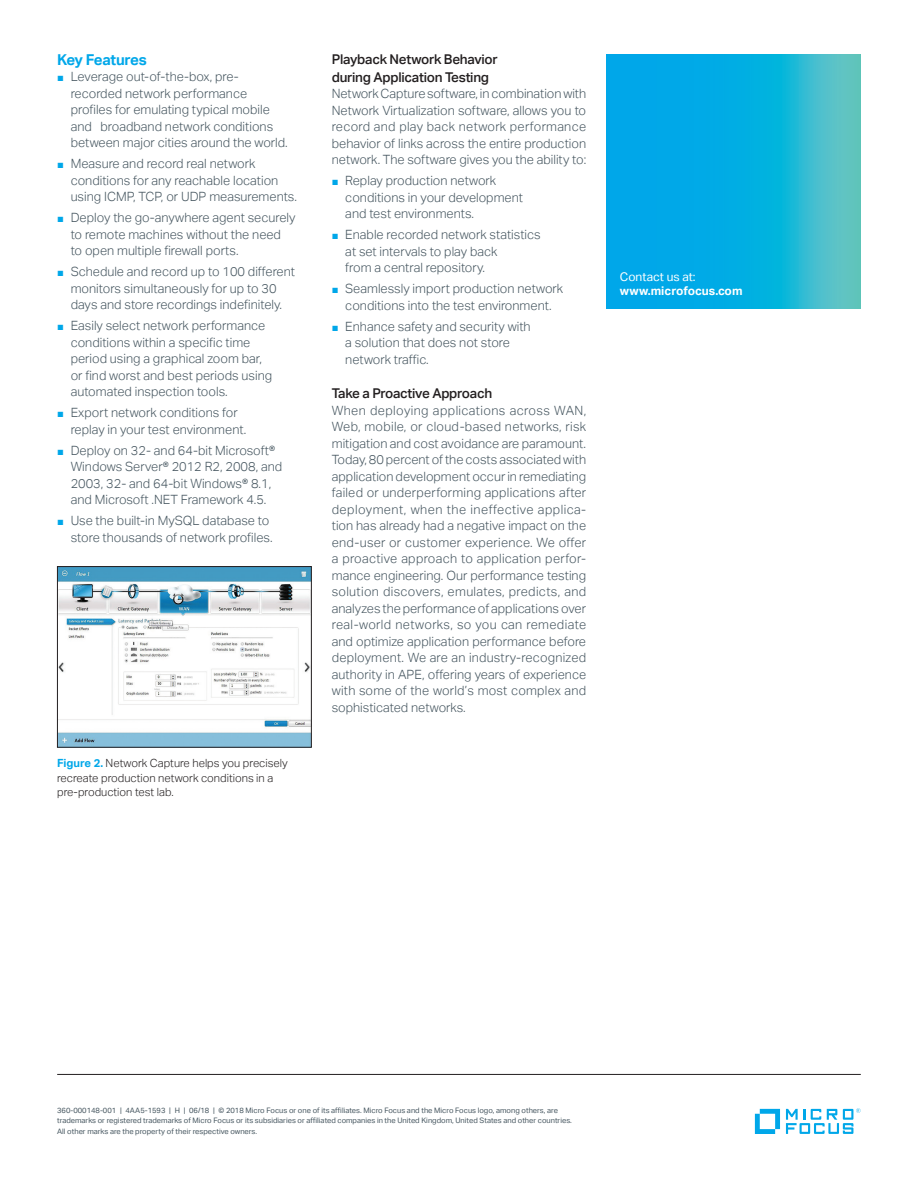
<style>
.page{position:relative;width:918px;height:1188px;background:#fff}
.page>*{position:absolute;margin:0;border:0;box-sizing:border-box;transform-origin:0 0}
.subhead_10_13-blue{font:700 15px "Aktiv Grotesk";letter-spacing:-.02em;color:#00a7e9}
.subhead_9_12_medium{font:500 13.5px/18px "Aktiv Grotesk";letter-spacing:-.02em;color:#231f20}
.body_8_5_11-grey{font:300 12.75px/16.5px "Aktiv Grotesk";color:#45555f}
.Contact_URL_8_9_5-bo{font:700 12px "Aktiv Grotesk";color:#fff}
.Contact_8_9_5-regula{font:12px "Aktiv Grotesk";color:#fff}
.caption_7_5_9_5{font:300 11.25px/14.2px "Aktiv Grotesk";color:#231f20}
.mousetype-legal_5_7{font:7.5px/10.5px "Aktiv Grotesk";color:#45555f}
.s1{font-family:"Arial";font-weight:400;font-size:11.25px;color:#00a7e9}
.s2{font-weight:700;color:#00a7e9}
</style>
<div class="page">
<svg style="left:606px;top:54px;width:255px;height:254px;background:#14b1dd"></svg>
<hr style="left:57px;top:1074px;width:804px;height:1px;background:#231f20">
<svg style="left:755px;top:1109px;width:25px;height:25px"></svg>
<svg style="left:786px;top:1108px;width:75px;height:26px"></svg>
<img style="left:59px;top:568px;width:251px;height:177px">
<div style="left:57px;top:566px;width:255px;height:181px;border:1px solid #231f20"></div>
<p class="subhead_10_13-blue" style="left:57px;top:51px;width:91px">Key Features</p>
<p class="body_8_5_11-grey" style="left:71px;top:69px;width:219px;text-indent:-14px"><span class="s1">■</span> Leverage out-of-the-box, pre&shy;recorded network performance profiles for emulating typical mobile and broadband network conditions between major cities around the world.</p>
<p class="body_8_5_11-grey" style="left:71px;top:156px;width:228px;text-indent:-14px"><span class="s1">■</span> Measure and record real network conditions for any reachable location using ICMP, TCP, or UDP measurements.</p>
<p class="body_8_5_11-grey" style="left:71px;top:210px;width:226px;text-indent:-14px"><span class="s1">■</span> Deploy the go-anywhere agent securely to remote machines without the need to open multiple firewall ports.</p>
<p class="body_8_5_11-grey" style="left:57px;top:264px;width:239px;text-align:center"><span class="s1">■</span> Schedule and record up to 100 different monitors simultaneously for up to 30<br>days and store recordings indefinitely.</p>
<p class="body_8_5_11-grey" style="left:71px;top:318px;width:203px;text-indent:-14px"><span class="s1">■</span> Easily select network performance conditions within a specific time period using a graphical zoom bar, or find worst and best periods using automated inspection tools.</p>
<p class="body_8_5_11-grey" style="left:71px;top:405px;width:177px;text-indent:-14px"><span class="s1">■</span> Export network conditions for replay in your test environment.</p>
<p class="body_8_5_11-grey" style="left:71px;top:442px;width:213px;text-indent:-14px"><span class="s1">■</span> Deploy on 32- and 64-bit Microsoft® Windows Server® 2012 R2, 2008, and 2003, 32- and 64-bit Windows® 8.1, and Microsoft .NET Framework 4.5.</p>
<p class="body_8_5_11-grey" style="left:57px;top:513px;width:217px;text-align:right"><span class="s1">■</span> Use the built-in MySQL database to store thousands of network profiles.</p>
<p class="caption_7_5_9_5" style="left:57px;top:756px;width:232px"><span class="s2">Figure 2.</span> Network Capture helps you precisely recreate production network conditions in a pre-production test lab.</p>
<p class="subhead_9_12_medium" style="left:332px;top:50px;width:168px">Playback Network Behavior during Application Testing</p>
<p class="body_8_5_11-grey" style="left:332px;top:85px;width:256px;text-align:justify">Network Capture software, in combination with Network Virtualization software, allows you to record and play back network performance behavior of links across the entire production network. The software gives you the ability to:</p>
<p class="body_8_5_11-grey" style="left:345px;top:172px;width:179px;text-indent:-14px"><span class="s1">■</span> Replay production network conditions in your development and test environments.</p>
<p class="body_8_5_11-grey" style="left:345px;top:226px;width:197px;text-indent:-14px"><span class="s1">■</span> Enable recorded network statistics at set intervals to play back<br>from a central repository.</p>
<p class="body_8_5_11-grey" style="left:332px;top:280px;width:233px;text-align:center"><span class="s1">■</span> Seamlessly import production network conditions into the test environment.</p>
<p class="body_8_5_11-grey" style="left:345px;top:318px;width:187px;text-indent:-14px"><span class="s1">■</span> Enhance safety and security with a solution that does not store network traffic.</p>
<p class="subhead_9_12_medium" style="left:332px;top:384px;width:162px">Take a Proactive Approach</p>
<p class="body_8_5_11-grey" style="left:332px;top:402px;width:256px;text-align:justify">When deploying applications across WAN, Web, mobile, or cloud-based networks, risk mitigation and cost avoidance are paramount.<br>Today, 80 percent of the costs associated with application development occur in remediating failed or underperforming applications after deployment, when the ineffective applica&shy;tion has already had a negative impact on the end-user or customer experience. We offer a proactive approach to application perfor&shy;mance engineering. Our performance testing solution discovers, emulates, predicts, and analyzes the performance of applications over real-world networks, so you can remediate and optimize application performance before deployment. We are an industry-recognized authority in APE, offering years of experience with some of the world’s most complex and sophisticated networks.</p>
<p class="Contact_8_9_5-regula" style="left:620px;top:269px;width:77px">Contact us at:</p>
<p class="Contact_URL_8_9_5-bo" style="left:620px;top:284px;width:124px">www.microfocus.com</p>
<p class="mousetype-legal_5_7" style="left:57px;top:1105px;width:516px">360-000148-001 | 4AA5-1593 | H | 06/18 | © 2018 Micro Focus or one of its affiliates. Micro Focus and the Micro Focus logo, among others, are trademarks or registered trademarks of Micro Focus or its subsidiaries or affiliated companies in the United Kingdom, United States and other countries.<br>All other marks are the property of their respective owners.</p>
</div>
